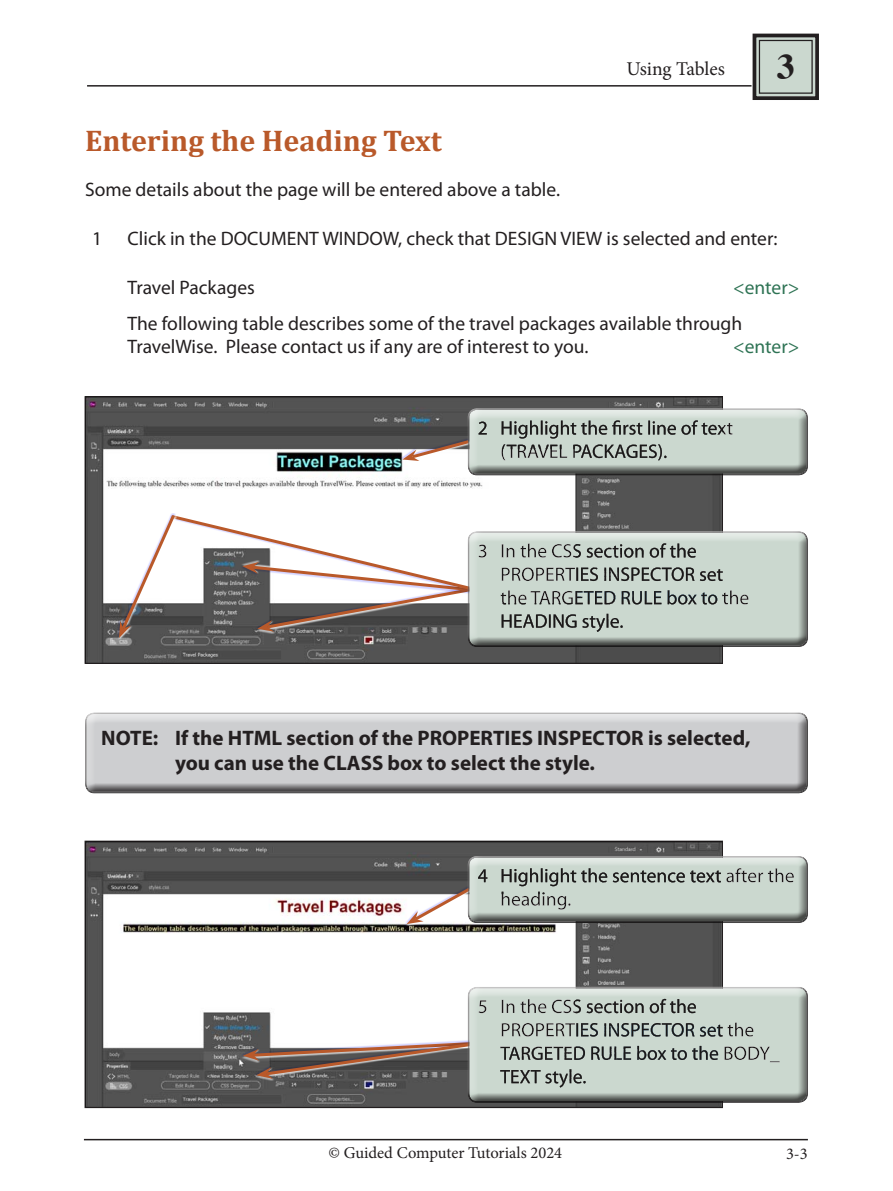
<style>
.page{position:relative;width:893px;height:1191px;background:#fff}
.page>*{position:absolute;margin:0;border:0;box-sizing:border-box;transform-origin:0 0}
.Index_section{font:700 36px "Times";color:#231f20}
.Sub-Head{font:700 30px "Cambria";color:#b9592a}
.NB_normal{font:700 21px/25.2px "Myriad Pro";color:#231f20}
.Body{font:19.5px/23.4px "Myriad Pro";color:#231f20}
.Body-2{font:19.5px "Myriad Pro";color:#2e7354}
.Body-3{font:19.5px "Minion Pro";letter-spacing:-.005em;color:#231f20}
.Body-4{font:16.5px "Minion Pro";color:#231f20}
</style>
<div class="page">
<hr style="left:84px;top:1138px;width:724px;height:2px;background:#231f20">
<hr style="left:87px;top:85px;width:665px;height:2px;background:#231f20">
<svg style="left:751px;top:33px;width:68px;height:67px;background:#a6aea8"></svg>
<div style="left:759px;top:40px;width:54px;height:54px;border:1px solid #231f20"></div>
<div style="left:85px;top:711px;width:723px;height:76px;background:#e3e3e3"></div>
<div style="left:85px;top:713px;width:723px;height:80px;background:#231f20;opacity:.75"></div>
<img style="left:87px;top:398px;width:634px;height:263px">
<img style="left:87px;top:842px;width:634px;height:264px">
<div style="left:401px;top:440px;width:69px;height:23px;background:#4f5458"></div>
<div style="left:400px;top:438px;width:70px;height:23px;background:#00f;opacity:.18"></div>
<div style="left:405px;top:888px;width:67px;height:38px;background:#fff;opacity:.94"></div>
<div style="left:404px;top:885px;width:68px;height:40px;background:#00f;opacity:.18"></div>
<div style="left:117px;top:513px;width:59px;height:125px;background:#00f;opacity:.18"></div>
<svg style="left:402px;top:408px;width:66px;height:67px"></svg>
<div style="left:468px;top:406px;width:340px;height:63px;background:#fff;opacity:.75"></div>
<div style="left:468px;top:409px;width:340px;height:67px;background:#231f20;opacity:.75"></div>
<svg style="left:407px;top:856px;width:61px;height:68px"></svg>
<div style="left:468px;top:853px;width:349px;height:71px;background:#231f20;opacity:.75"></div>
<svg style="left:119px;top:512px;width:604px;height:135px"></svg>
<div style="left:468px;top:528px;width:340px;height:112px;background:#fff;opacity:.75"></div>
<div style="left:468px;top:532px;width:340px;height:116px;background:#231f20;opacity:.75"></div>
<svg style="left:243px;top:986px;width:225px;height:116px"></svg>
<div style="left:468px;top:984px;width:340px;height:113px;background:#fff;opacity:.75"></div>
<div style="left:468px;top:987px;width:340px;height:116px;background:#231f20;opacity:.75"></div>
<p class="Body-3" style="left:626px;top:56px;width:100px">Using Tables</p>
<p class="Index_section" style="left:777px;top:33px;width:19px">3</p>
<p class="Sub-Head" style="left:85px;top:120px;width:358px">Entering the Heading Text</p>
<p class="Body" style="left:85px;top:177px;width:477px">Some details about the page will be entered above a table.</p>
<p class="Body" style="left:92px;top:226px;width:12px">1</p>
<p class="Body" style="left:128px;top:226px;width:652px">Click in the DOCUMENT WINDOW, check that DESIGN VIEW is selected and enter:</p>
<p class="Body" style="left:128px;top:275px;width:129px">Travel Packages</p>
<p class="Body-2" style="left:733px;top:275px;width:68px">&lt;enter&gt;</p>
<p class="Body" style="left:128px;top:311px;width:616px">The following table describes some of the travel packages available through<br>TravelWise. Please contact us if any are of interest to you.</p>
<p class="Body-2" style="left:733px;top:335px;width:68px">&lt;enter&gt;</p>
<p class="NB_normal" style="left:175px;top:724px;width:577px;text-indent:-74px">NOTE: If the HTML section of the PROPERTIES INSPECTOR is selected, you can use the CLASS box to select the style.</p>
<p class="Body-4" style="left:328px;top:1141px;width:235px">© Guided Computer Tutorials 2024</p>
<p class="Body-4" style="left:786px;top:1142px;width:23px">3-3</p>
</div>
